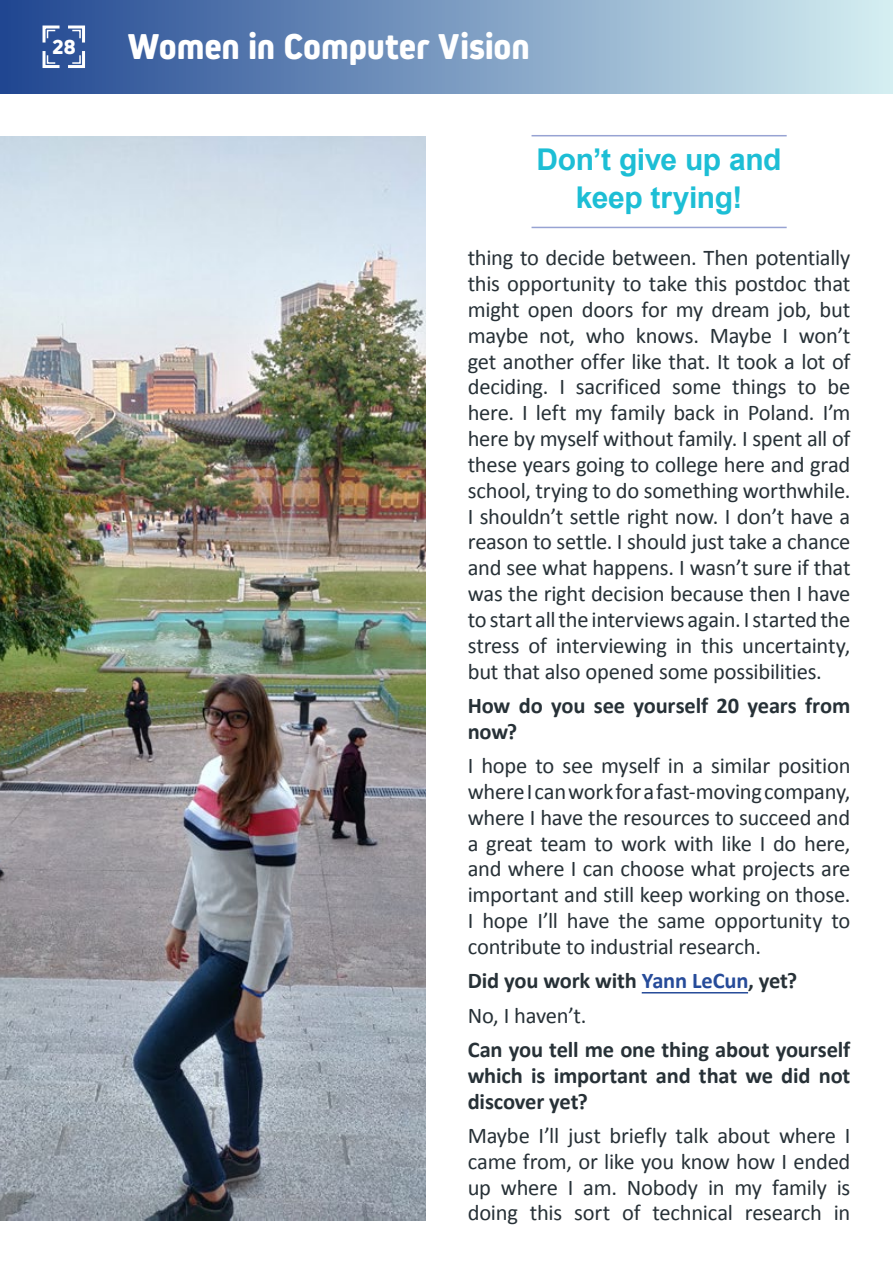
<style>
.page{position:relative;width:893px;height:1263px;background:#fff}
.page>*{position:absolute;margin:0;border:0;box-sizing:border-box;transform-origin:0 0}
.t1{font:800 37.5px "Kiro";letter-spacing:-.005em;color:#fff}
.t2{font:700 30px/38.1px "Arial";letter-spacing:-.015em;color:#1dbed5;text-align:center}
.t3{font:22.5px/25.8px "Calibri";letter-spacing:-.01em;color:#273137;text-align:justify}
.t4{font:700 22.5px/25.8px "Calibri";letter-spacing:-.01em;color:#273137}
.t5{font:800 22.5px "Kiro";color:#fff}
.s1{color:#264b99}
.s2{font-weight:400}
</style>
<div class="page">
<div style="left:0;top:0;width:893px;height:94px;background:linear-gradient(to right,#1f4590,#d5eff2)"></div>
<svg style="left:41px;top:24px;width:46px;height:46px"></svg>
<hr style="left:642px;top:992px;width:106px;height:1px;background:#264b99">
<hr style="left:531px;top:227px;width:256px;height:1px;background:#97a3d3">
<hr style="left:531px;top:135px;width:256px;height:1px;background:#97a3d3">
<img style="left:0;top:136px;width:425px;height:1084px">
<p class="t5" style="left:52px;top:34px;width:25px">28</p>
<h1 class="t1" style="left:128px;top:25px;width:404px">Women in Computer Vision</h1>
<h2 class="t2" style="left:537px;top:142px;width:246px">Don’t give up and keep trying!</h2>
<p class="t3" style="left:468px;top:244px;width:384px">thing to decide between. Then potentially this opportunity to take this postdoc that might open doors for my dream job, but maybe not, who knows. Maybe I won’t get another offer like that. It took a lot of deciding. I sacrificed some things to be here. I left my family back in Poland. I’m here by myself without family. I spent all of these years going to college here and grad school, trying to do something worthwhile.<br>I shouldn’t settle right now. I don’t have a reason to settle. I should just take a chance and see what happens. I wasn’t sure if that was the right decision because then I have to start all the interviews again. I started the stress of interviewing in this uncertainty, but that also opened some possibilities.</p>
<p class="t4" style="left:468px;top:692px;width:384px">How do you see yourself 20 years from now?</p>
<p class="t3" style="left:468px;top:752px;width:384px">I hope to see myself in a similar position where I can work for a fast-moving company, where I have the resources to succeed and a great team to work with like I do here, and where I can choose what projects are important and still keep working on those.<br>I hope I’ll have the same opportunity to contribute to industrial research.</p>
<p class="t4" style="left:468px;top:963px;width:331px;line-height:34.3px">Did you work with <span class="s1">Yann LeCun</span>, yet?<br><span class="s2">No, I haven’t.</span></p>
<p class="t4" style="left:468px;top:1036px;width:384px;text-align:justify">Can you tell me one thing about yourself which is important and that we did not discover yet?</p>
<p class="t3" style="left:468px;top:1122px;width:384px">Maybe I’ll just briefly talk about where I came from, or like you know how I ended up where I am. Nobody in my family is doing this sort of technical research in</p>
</div>
